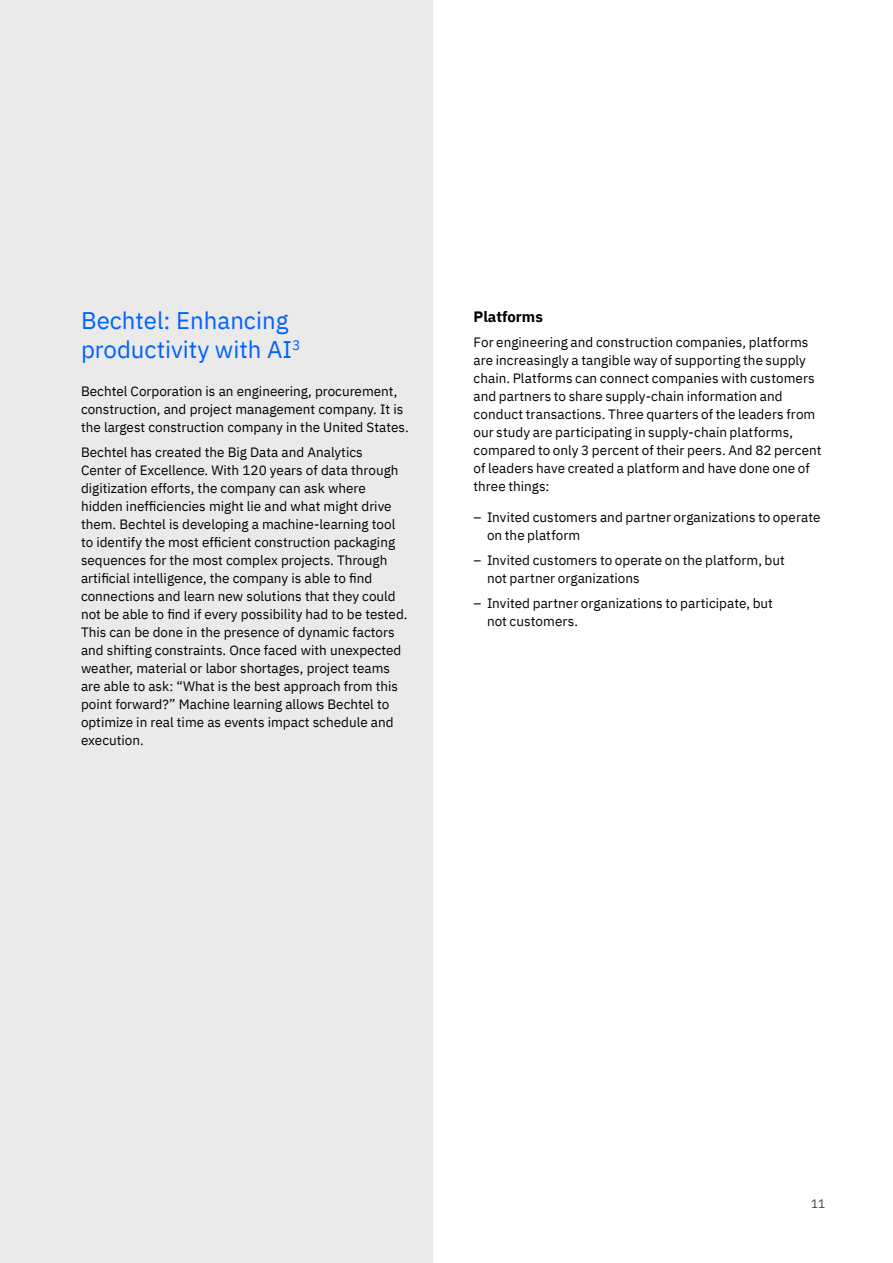
<style>
.page{position:relative;width:893px;height:1263px;background:#fff}
.page>*{position:absolute;margin:0;border:0;box-sizing:border-box;transform-origin:0 0}
.t1{font:24px/28.8px "IBM Plex Sans";color:#0062ff}
.t2{font:700 15px "IBM Plex Sans";color:#000}
.t3{font:13.5px/18px "IBM Plex Sans";color:#000}
.t4{font:300 12px "IBM Plex Sans";color:#000}
</style>
<div class="page">
<div style="left:0;top:0;width:433px;height:1263px;background:#eaeaea"></div>
<h1 class="t1" style="left:81px;top:304px;width:221px">Bechtel: Enhancing productivity with AI<sup>3</sup></h1>
<p class="t3" style="left:81px;top:381px;width:329px">Bechtel Corporation is an engineering, procurement, construction, and project management company. It is the largest construction company in the United States.</p>
<p class="t3" style="left:81px;top:442px;width:328px">Bechtel has created the Big Data and Analytics<br>Center of Excellence. With 120 years of data through digitization efforts, the company can ask where hidden inefficiencies might lie and what might drive them. Bechtel is developing a machine-learning tool to identify the most efficient construction packaging sequences for the most complex projects. Through artificial intelligence, the company is able to find connections and learn new solutions that they could not be able to find if every possibility had to be tested.<br>This can be done in the presence of dynamic factors and shifting constraints. Once faced with unexpected weather, material or labor shortages, project teams are able to ask: “What is the best approach from this point forward?” Machine learning allows Bechtel to optimize in real time as events impact schedule and execution.</p>
<p class="t2" style="left:473px;top:305px;width:71px">Platforms</p>
<p class="t3" style="left:473px;top:332px;width:350px">For engineering and construction companies, platforms are increasingly a tangible way of supporting the supply chain. Platforms can connect companies with customers and partners to share supply-chain information and conduct transactions. Three quarters of the leaders from our study are participating in supply-chain platforms, compared to only 3 percent of their peers. And 82 percent of leaders have created a platform and have done one of three things:</p>
<p class="t3" style="left:487px;top:508px;width:335px;text-indent:-14px">– Invited customers and partner organizations to operate on the platform</p>
<p class="t3" style="left:487px;top:550px;width:299px;text-indent:-14px">– Invited customers to operate on the platform, but not partner organizations</p>
<p class="t3" style="left:487px;top:593px;width:288px;text-indent:-14px">– Invited partner organizations to participate, but not customers.</p>
<p class="t4" style="left:811px;top:1195px;width:16px">11</p>
</div>
